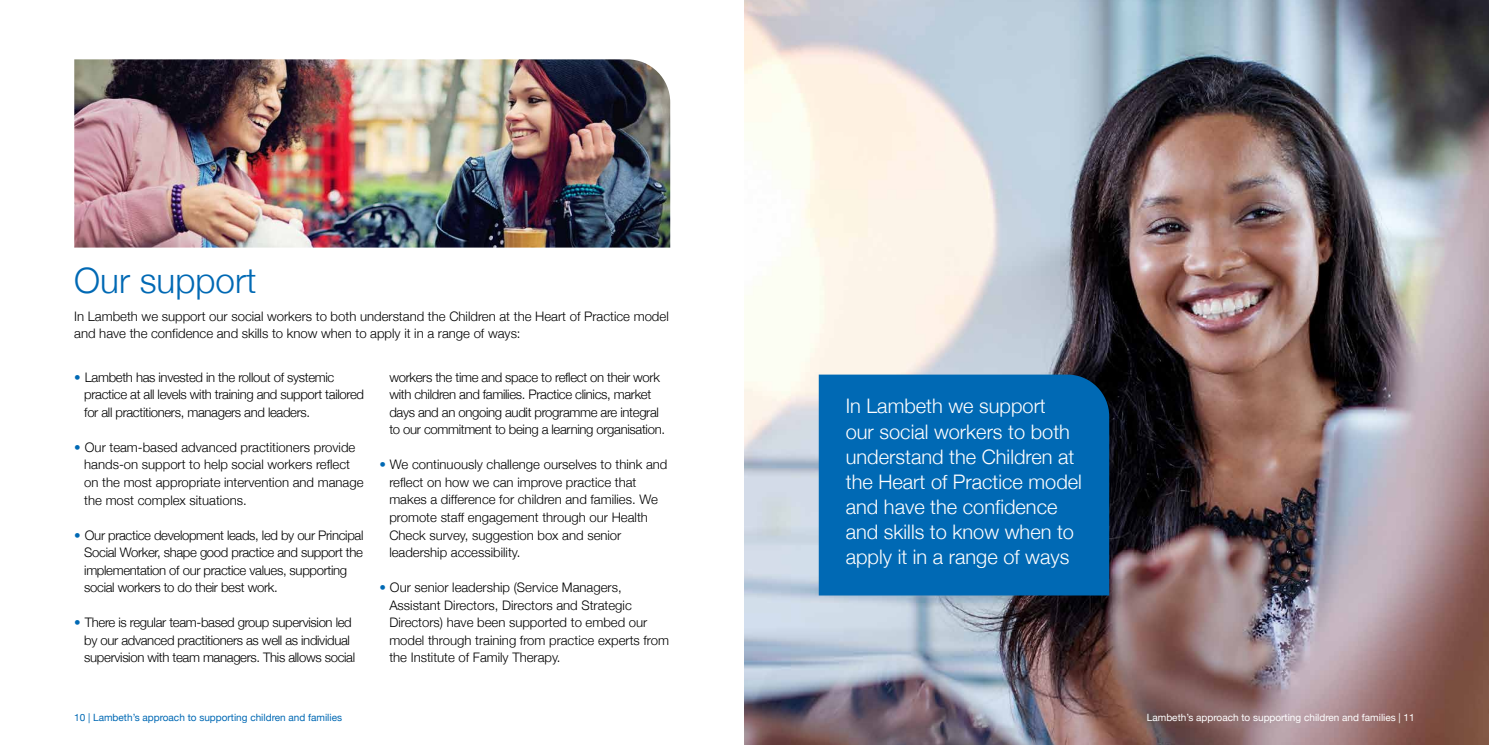
<style>
.page{position:relative;width:1489px;height:745px;background:#fff}
.page>*{position:absolute;margin:0;border:0;box-sizing:border-box;transform-origin:0 0}
.t1{font:300 35px "Helvetica Neue";color:#0069b4}
.t2{font:300 20px/25px "Helvetica Neue";color:#fff}
.t3{font:300 13.12px/17.5px "Helvetica Neue";color:#000}
.t4{font:300 13.12px/17.5px "Helvetica Neue";letter-spacing:-.025em;color:#000}
.t5{font:10px "Helvetica Neue";color:#0069b4}
.t6{font:10px "Helvetica Neue";color:#fff}
.s1{color:#0069b4}
</style>
<div class="page">
<img style="left:744px;top:0;width:744px;height:744px">
<div style="left:818px;top:374px;width:291px;height:221px;background:#0069b4"></div>
<img style="left:74px;top:59px;width:596px;height:188px">
<h1 class="t1" style="left:74px;top:252px;width:184px">Our support</h1>
<p class="t3" style="left:74px;top:306px;width:596px">In Lambeth we support our social workers to both understand the Children at the Heart of Practice model and have the confidence and skills to know when to apply it in a range of ways:</p>
<p class="t4" style="left:84px;top:367px;width:281px;text-indent:-10px"><span class="s1">•</span> Lambeth has invested in the rollout of systemic practice at all levels with training and support tailored for all practitioners, managers and leaders.</p>
<p class="t3" style="left:84px;top:437px;width:281px;text-indent:-10px"><span class="s1">•</span> Our team-based advanced practitioners provide hands-on support to help social workers reflect on the most appropriate intervention and manage the most complex situations.</p>
<p class="t4" style="left:84px;top:525px;width:281px;text-indent:-10px"><span class="s1">•</span> Our practice development leads, led by our Principal Social Worker, shape good practice and support the implementation of our practice values, supporting social workers to do their best work.</p>
<p class="t4" style="left:84px;top:612px;width:272px;text-indent:-10px"><span class="s1">•</span> There is regular team-based group supervision led by our advanced practitioners as well as individual supervision with team managers. This allows social</p>
<p class="t4" style="left:389px;top:367px;width:277px">workers the time and space to reflect on their work with children and families. Practice clinics, market days and an ongoing audit programme are integral to our commitment to being a learning organisation.</p>
<p class="t3" style="left:389px;top:455px;width:280px;text-indent:-10px"><span class="s1">•</span> We continuously challenge ourselves to think and reflect on how we can improve practice that makes a difference for children and families. We promote staff engagement through our Health Check survey, suggestion box and senior leadership accessibility.</p>
<p class="t3" style="left:389px;top:577px;width:281px;text-indent:-10px"><span class="s1">•</span> Our senior leadership (Service Managers, Assistant Directors, Directors and Strategic Directors) have been supported to embed our model through training from practice experts from the Institute of Family Therapy.</p>
<h2 class="t2" style="left:845px;top:392px;width:238px">In Lambeth we support<br>our social workers to both understand the Children at the Heart of Practice model and have the confidence and skills to know when to apply it in a range of ways</h2>
<p class="t5" style="left:74px;top:709px;width:269px">10 | Lambeth’s approach to supporting children and families</p>
<p class="t6" style="left:1146px;top:709px;width:269px">Lambeth’s approach to supporting children and families | 11</p>
</div>
